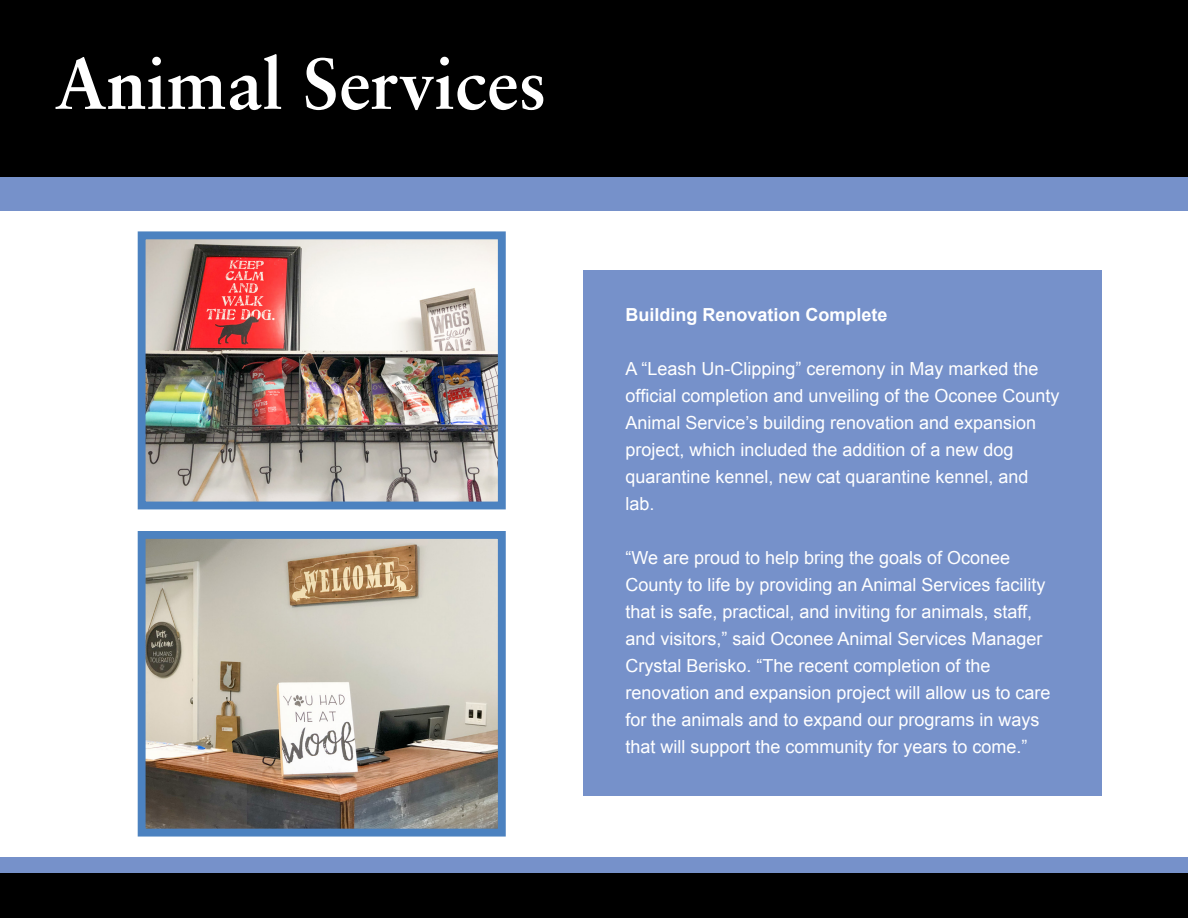
<style>
.page{position:relative;width:1188px;height:918px;background:#fff}
.page>*{position:absolute;margin:0;border:0;box-sizing:border-box;transform-origin:0 0}
.t1{font:700 72px "Sabon LT Pro";color:#fff}
.t2{font:18px/27px "Arial";color:#fff}
.t3{font:700 18px "Arial";color:#fff}
</style>
<div class="page">
<div style="left:0;top:0;width:1188px;height:177px;background:#000"></div>
<div style="left:583px;top:270px;width:519px;height:526px;background:#7691ca"></div>
<div style="left:0;top:857px;width:1188px;height:33px;background:#7691ca"></div>
<div style="left:0;top:873px;width:1188px;height:45px;background:#000"></div>
<img style="left:147px;top:240px;width:350px;height:260px">
<div style="left:138px;top:231px;width:368px;height:278px;border:8px solid #4c82c0"></div>
<img style="left:147px;top:540px;width:350px;height:288px">
<div style="left:138px;top:531px;width:368px;height:306px;border:8px solid #4c82c0"></div>
<div style="left:0;top:177px;width:1188px;height:34px;background:#7691ca"></div>
<p class="t1" style="left:55px;top:39px;width:493px">Animal Services</p>
<p class="t3" style="left:625px;top:303px;width:264px">Building Renovation Complete</p>
<p class="t2" style="left:625px;top:356px;width:436px">A “Leash Un-Clipping” ceremony in May marked the official completion and unveiling of the Oconee County Animal Service’s building renovation and expansion project, which included the addition of a new dog quarantine kennel, new cat quarantine kennel, and lab.</p>
<p class="t2" style="left:625px;top:545px;width:427px">“We are proud to help bring the goals of Oconee County to life by providing an Animal Services facility that is safe, practical, and inviting for animals, staff, and visitors,” said Oconee Animal Services Manager Crystal Berisko. “The recent completion of the renovation and expansion project will allow us to care for the animals and to expand our programs in ways that will support the community for years to come.”</p>
</div>
